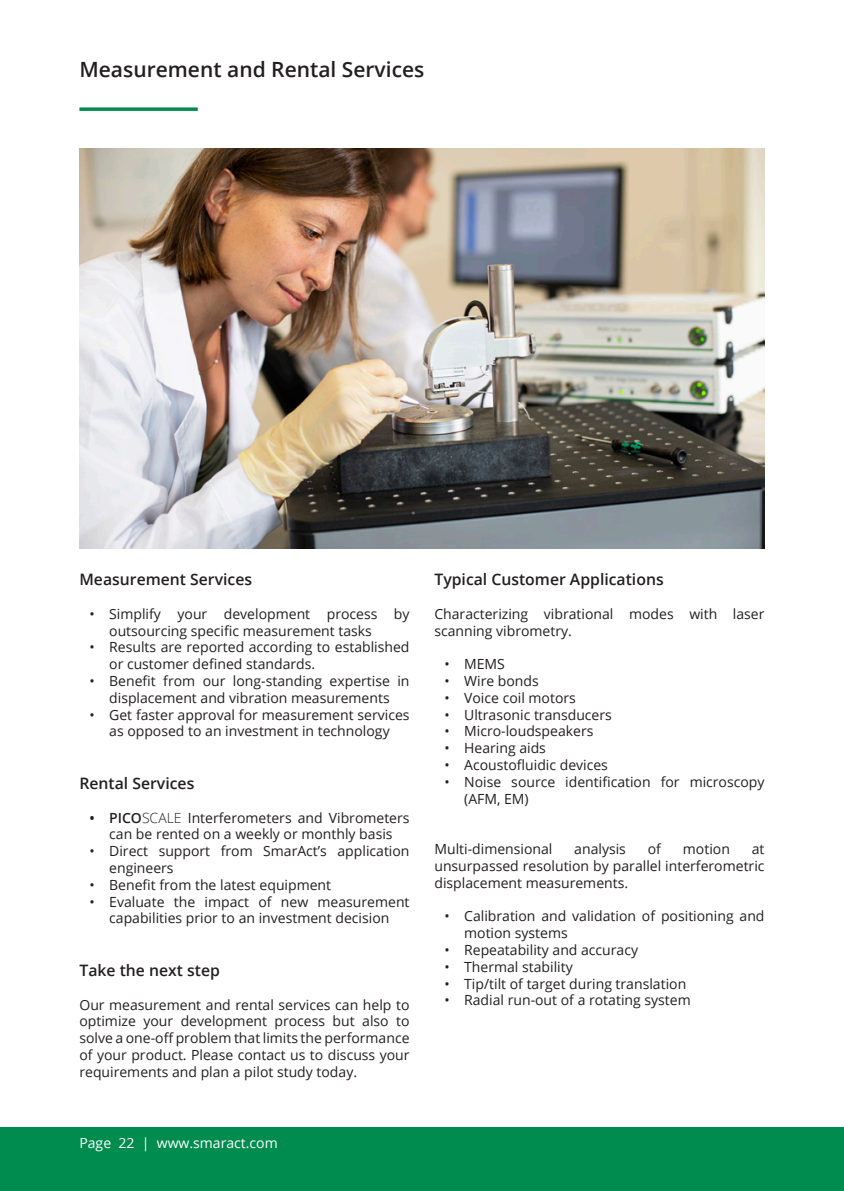
<style>
.page{position:relative;width:844px;height:1191px;background:#fff}
.page>*{position:absolute;margin:0;border:0;box-sizing:border-box;transform-origin:0 0}
.t1{font:600 21px "Open Sans";color:#231f20}
.t2{font:600 15.75px "Open Sans";color:#231f20}
.t3{font:14px/16.8px "Open Sans";color:#231f20}
.t4{font:14px "Open Sans";color:#fff}
.s1{font-weight:600}
.s2{font-weight:300}
</style>
<div class="page">
<div style="left:0;top:1127px;width:843px;height:64px;background:#008c4e"></div>
<svg style="left:79px;top:107px;width:119px;height:4px"></svg>
<img style="left:79px;top:149px;width:685px;height:399px">
<h1 class="t1" style="left:79px;top:55px;width:346px">Measurement and Rental Services</h1>
<p class="t2" style="left:79px;top:568px;width:174px">Measurement Services</p>
<p class="t3" style="left:109px;top:605px;width:302px;text-indent:-20px">• Simplify your development process by outsourcing specific measurement tasks</p>
<p class="t3" style="left:109px;top:638px;width:302px;text-indent:-20px">• Results are reported according to established or customer defined standards.</p>
<p class="t3" style="left:89px;top:672px;width:321px;text-align:center">• Benefit from our long-standing expertise in displacement and vibration measurements</p>
<p class="t3" style="left:89px;top:706px;width:321px;text-align:center">• Get faster approval for measurement services as opposed to an investment in technology</p>
<p class="t2" style="left:79px;top:772px;width:116px">Rental Services</p>
<p class="t3" style="left:89px;top:808px;width:321px;text-align:center"><span class="s1">• PICO</span><span class="s2">SCALE</span> Interferometers and Vibrometers can be rented on a weekly or monthly basis</p>
<p class="t3" style="left:109px;top:842px;width:302px;text-indent:-20px">• Direct support from SmarAct’s application engineers</p>
<p class="t3" style="left:89px;top:876px;width:243px">• Benefit from the latest equipment</p>
<p class="t3" style="left:89px;top:892px;width:321px;text-align:center">• Evaluate the impact of new measurement capabilities prior to an investment decision</p>
<p class="t2" style="left:79px;top:959px;width:142px">Take the next step</p>
<p class="t3" style="left:79px;top:995px;width:331px;text-align:justify">Our measurement and rental services can help to optimize your development process but also to solve a one-off problem that limits the performance of your product. Please contact us to discuss your requirements and plan a pilot study today.</p>
<p class="t4" style="left:79px;top:1133px;width:200px">Page 22 | www.smaract.com</p>
<p class="t2" style="left:434px;top:568px;width:231px">Typical Customer Applications</p>
<p class="t3" style="left:434px;top:605px;width:331px">Characterizing vibrational modes with laser scanning vibrometry.</p>
<p class="t3" style="left:444px;top:655px;width:62px">• MEMS</p>
<p class="t3" style="left:444px;top:672px;width:96px">• Wire bonds</p>
<p class="t3" style="left:444px;top:689px;width:133px">• Voice coil motors</p>
<p class="t3" style="left:444px;top:706px;width:169px">• Ultrasonic transducers</p>
<p class="t3" style="left:444px;top:722px;width:151px">• Micro-loudspeakers</p>
<p class="t3" style="left:444px;top:739px;width:103px">• Hearing aids</p>
<p class="t3" style="left:444px;top:756px;width:165px">• Acoustofluidic devices</p>
<p class="t3" style="left:464px;top:773px;width:302px;text-indent:-20px">• Noise source identification for microscopy (AFM, EM)</p>
<p class="t3" style="left:434px;top:840px;width:119px">Multi-dimensional</p>
<p class="t3" style="left:574px;top:840px;width:53px">analysis</p>
<p class="t3" style="left:647px;top:840px;width:15px">of</p>
<p class="t3" style="left:682px;top:840px;width:49px">motion</p>
<p class="t3" style="left:434px;top:840px;width:331px;text-align:justify;text-indent:317px">at unsurpassed resolution by parallel interferometric displacement measurements.</p>
<p class="t3" style="left:464px;top:907px;width:302px;text-indent:-20px">• Calibration and validation of positioning and motion systems</p>
<p class="t3" style="left:444px;top:941px;width:195px">• Repeatability and accuracy</p>
<p class="t3" style="left:444px;top:958px;width:130px">• Thermal stability</p>
<p class="t3" style="left:444px;top:974px;width:243px">• Tip/tilt of target during translation</p>
<p class="t3" style="left:444px;top:991px;width:248px">• Radial run-out of a rotating system</p>
</div>
